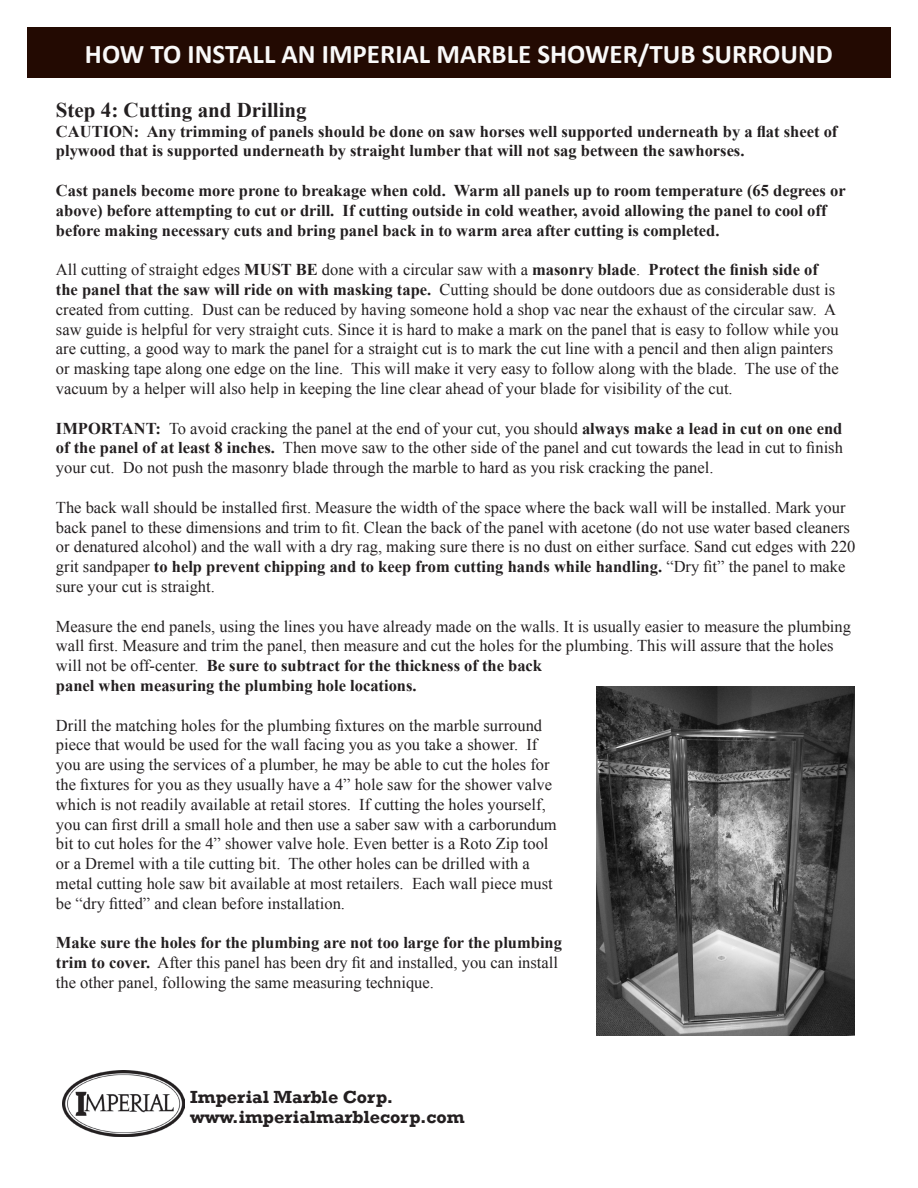
<style>
.page{position:relative;width:918px;height:1188px;background:#fff}
.page>*{position:absolute;margin:0;border:0;box-sizing:border-box;transform-origin:0 0}
.t1{font:700 27px "Calibri";color:#f9f9f9}
.t2{font:700 21px "Times New Roman";color:#231f20}
.t3{font:700 18px "Rockwell";color:#231f20}
.t4{font:16.5px/19.8px "Times New Roman";color:#231f20}
.t5{font:700 16.5px/19.8px "Times New Roman";color:#231f20}
.s1{font-weight:700}
</style>
<div class="page">
<div style="left:27px;top:27px;width:864px;height:50px;background:#230a02"></div>
<img style="left:596px;top:686px;width:259px;height:350px">
<img style="left:62px;top:1070px;width:123px;height:67px">
<p class="t1" style="left:85px;top:37px;width:750px">HOW TO INSTALL AN IMPERIAL MARBLE SHOWER/TUB SURROUND</p>
<p class="t2" style="left:56px;top:95px;width:252px">Step 4: Cutting and Drilling</p>
<p class="t5" style="left:56px;top:121px;width:783px">CAUTION: Any trimming of panels should be done on saw horses well supported underneath by a flat sheet of plywood that is supported underneath by straight lumber that will not sag between the sawhorses.</p>
<p class="t5" style="left:56px;top:180px;width:791px">Cast panels become more prone to breakage when cold. Warm all panels up to room temperature (65 degrees or above) before attempting to cut or drill. If cutting outside in cold weather, avoid allowing the panel to cool off before making necessary cuts and bring panel back in to warm area after cutting is completed.</p>
<p class="t4" style="left:56px;top:259px;width:784px">All cutting of straight edges <span class="s1">MUST BE</span> done with a circular saw with a <span class="s1">masonry blade</span>. <span class="s1">Protect the finish side of the panel that the saw will ride on with masking tape.</span> Cutting should be done outdoors due as considerable dust is created from cutting. Dust can be reduced by having someone hold a shop vac near the exhaust of the circular saw. A saw guide is helpful for very straight cuts. Since it is hard to make a mark on the panel that is easy to follow while you are cutting, a good way to mark the panel for a straight cut is to mark the cut line with a pencil and then align painters or masking tape along one edge on the line. This will make it very easy to follow along with the blade. The use of the vacuum by a helper will also help in keeping the line clear ahead of your blade for visibility of the cut.</p>
<p class="t4" style="left:56px;top:418px;width:789px;text-align:justify"><span class="s1">IMPORTANT:</span> To avoid cracking the panel at the end of your cut, you should <span class="s1">always make a lead in cut on one end of the panel of at least 8 inches.</span> Then move saw to the other side of the panel and cut towards the lead in cut to finish your cut. Do not push the masonry blade through the marble to hard as you risk cracking the panel.</p>
<p class="t4" style="left:56px;top:497px;width:801px">The back wall should be installed first. Measure the width of the space where the back wall will be installed. Mark your back panel to these dimensions and trim to fit. Clean the back of the panel with acetone (do not use water based cleaners or denatured alcohol) and the wall with a dry rag, making sure there is no dust on either surface. Sand cut edges with 220 grit sandpaper <span class="s1">to help prevent chipping and to keep from cutting hands while handling.</span> “Dry fit” the panel to make sure your cut is straight.</p>
<p class="t4" style="left:56px;top:616px;width:797px">Measure the end panels, using the lines you have already made on the walls. It is usually easier to measure the plumbing wall first. Measure and trim the panel, then measure and cut the holes for the plumbing. This will assure that the holes will not be off-center. <span class="s1">Be sure to subtract for the thickness of the back<br>panel when measuring the plumbing hole locations.</span></p>
<p class="t4" style="left:56px;top:715px;width:502px">Drill the matching holes for the plumbing fixtures on the marble surround piece that would be used for the wall facing you as you take a shower. If you are using the services of a plumber, he may be able to cut the holes for the fixtures for you as they usually have a 4” hole saw for the shower valve which is not readily available at retail stores. If cutting the holes yourself, you can first drill a small hole and then use a saber saw with a carborundum bit to cut holes for the 4” shower valve hole. Even better is a Roto Zip tool or a Dremel with a tile cutting bit. The other holes can be drilled with a metal cutting hole saw bit available at most retailers. Each wall piece must be “dry fitted” and clean before installation.</p>
<p class="t4" style="left:56px;top:933px;width:508px"><span class="s1">Make sure the holes for the plumbing are not too large for the plumbing trim to cover.</span> After this panel has been dry fit and installed, you can install the other panel, following the same measuring technique.</p>
<p class="t3" style="left:190px;top:1087px;width:204px">Imperial Marble Corp.</p>
<p class="t3" style="left:190px;top:1106px;width:276px">www.imperialmarblecorp.com</p>
</div>
